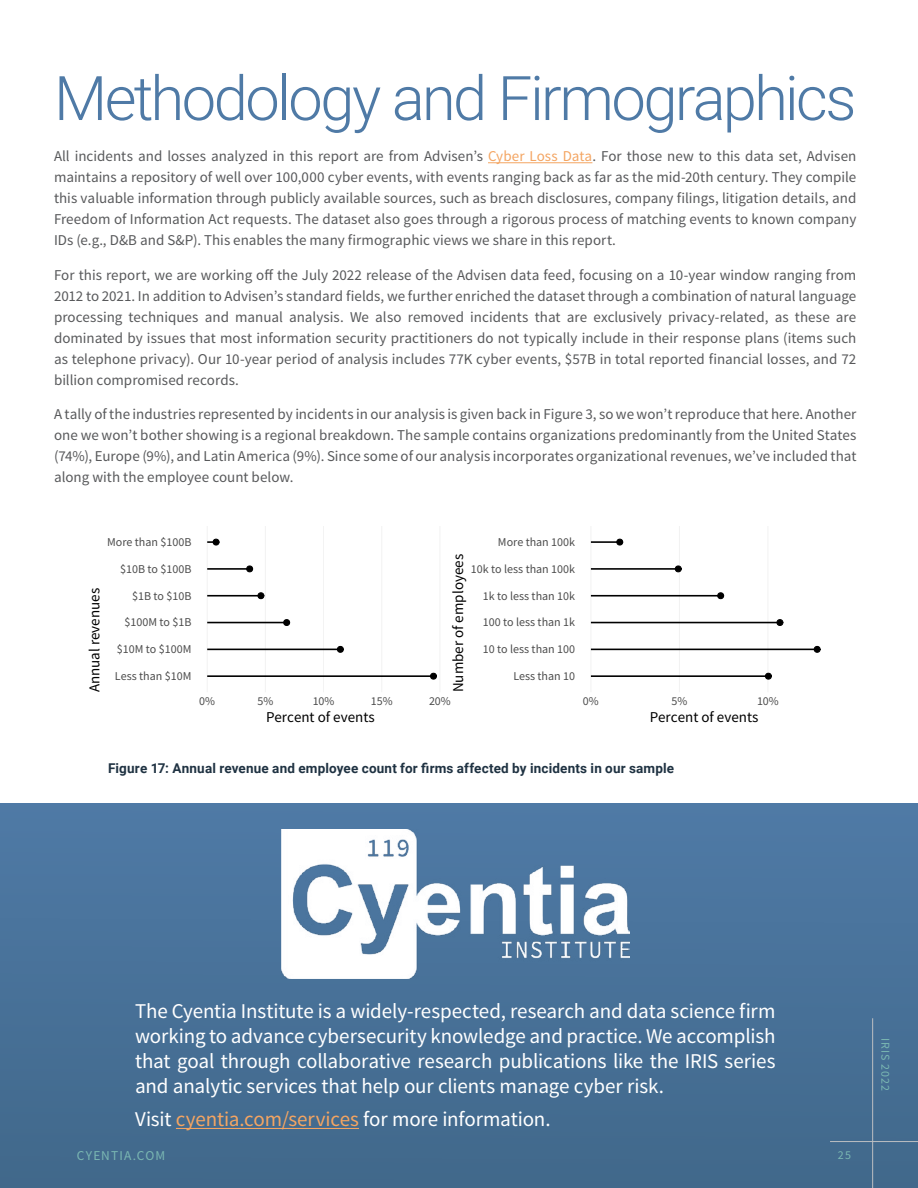
<style>
.page{position:relative;width:918px;height:1188px;background:#fff}
.page>*{position:absolute;margin:0;border:0;box-sizing:border-box;transform-origin:0 0}
.t1{font:300 61.5px "Roboto";letter-spacing:-.045em;color:#4f7aa6}
.Body_10_pt_-MAIN_WHI{font:21px/25.2px "Source Sans Pro";letter-spacing:-.005em;color:#fff;text-align:justify}
.Body_10pt_MAIN{font:15px/21px "Source Sans Pro";color:#58595b;text-align:justify}
.t2{font:15px "Source Sans Pro";color:#000}
.Figures{font:700 13.5px "Roboto";letter-spacing:.015em;color:#1f3242}
.t3{font:13.5px "Source Sans Pro";letter-spacing:.08em;color:#7ab7b2}
.t4{font:12px "Source Sans Pro";color:#4d4d4d}
.t5{font:12px "Source Sans Pro";letter-spacing:.08em;color:#7ab7b2}
.s1{color:#f4a562}
</style>
<div class="page">
<div style="left:0;top:803px;width:918px;height:385px;background:linear-gradient(to bottom,#4f7aa6,#40688a)"></div>
<hr style="left:872px;top:1018px;width:1px;height:170px;background:#bdbfc2">
<hr style="left:830px;top:1141px;width:88px;height:1px;background:#bdbfc2">
<hr style="left:488px;top:162px;width:104px;height:1px;background:#f4a562">
<hr style="left:176px;top:1128px;width:183px;height:1px;background:#f4a562">
<hr style="left:207px;top:526px;width:1px;height:166px;background:#f2f2f2">
<hr style="left:265px;top:526px;width:1px;height:166px;background:#f2f2f2">
<hr style="left:323px;top:526px;width:1px;height:166px;background:#f2f2f2">
<hr style="left:381px;top:526px;width:1px;height:166px;background:#f2f2f2">
<hr style="left:440px;top:526px;width:1px;height:166px;background:#f2f2f2">
<hr style="left:207px;top:675px;width:227px;height:2px;background:#000">
<hr style="left:207px;top:649px;width:133px;height:1px;background:#000">
<hr style="left:207px;top:622px;width:80px;height:1px;background:#000">
<hr style="left:207px;top:595px;width:54px;height:2px;background:#000">
<hr style="left:207px;top:568px;width:43px;height:2px;background:#000">
<svg style="left:430px;top:672px;width:7px;height:8px"></svg>
<svg style="left:336px;top:645px;width:8px;height:8px"></svg>
<svg style="left:283px;top:619px;width:8px;height:7px"></svg>
<svg style="left:257px;top:592px;width:8px;height:8px"></svg>
<svg style="left:246px;top:565px;width:8px;height:8px"></svg>
<svg style="left:207px;top:538px;width:13px;height:8px"></svg>
<hr style="left:591px;top:526px;width:1px;height:166px;background:#f2f2f2">
<hr style="left:679px;top:526px;width:1px;height:166px;background:#f2f2f2">
<hr style="left:768px;top:526px;width:1px;height:166px;background:#f2f2f2">
<hr style="left:591px;top:675px;width:177px;height:2px;background:#000">
<hr style="left:591px;top:649px;width:226px;height:1px;background:#000">
<hr style="left:591px;top:622px;width:189px;height:1px;background:#000">
<hr style="left:591px;top:595px;width:130px;height:2px;background:#000">
<hr style="left:591px;top:568px;width:87px;height:2px;background:#000">
<hr style="left:591px;top:541px;width:29px;height:2px;background:#000">
<svg style="left:764px;top:672px;width:8px;height:8px"></svg>
<svg style="left:813px;top:645px;width:8px;height:8px"></svg>
<svg style="left:776px;top:619px;width:8px;height:7px"></svg>
<svg style="left:717px;top:592px;width:8px;height:8px"></svg>
<svg style="left:674px;top:565px;width:8px;height:8px"></svg>
<svg style="left:616px;top:538px;width:8px;height:8px"></svg>
<img style="left:281px;top:830px;width:348px;height:149px">
<h2 class="t1" style="left:54px;top:55px;width:804px">Methodology and Firmographics</h2>
<p class="Body_10pt_MAIN" style="left:54px;top:146px;width:804px">All incidents and losses analyzed in this report are from Advisen’s <span class="s1">Cyber Loss Data</span>. For those new to this data set, Advisen maintains a repository of well over 100,000 cyber events, with events ranging back as far as the mid-20th century. They compile this valuable information through publicly available sources, such as breach disclosures, company filings, litigation details, and Freedom of Information Act requests. The dataset also goes through a rigorous process of matching events to known company IDs (e.g., D&amp;B and S&amp;P). This enables the many firmographic views we share in this report.</p>
<p class="Body_10pt_MAIN" style="left:54px;top:265px;width:804px">For this report, we are working off the July 2022 release of the Advisen data feed, focusing on a 10-year window ranging from 2012 to 2021. In addition to Advisen’s standard fields, we further enriched the dataset through a combination of natural language processing techniques and manual analysis. We also removed incidents that are exclusively privacy-related, as these are dominated by issues that most information security practitioners do not typically include in their response plans (items such as telephone privacy). Our 10-year period of analysis includes 77K cyber events, $57B in total reported financial losses, and 72 billion compromised records.</p>
<p class="Body_10pt_MAIN" style="left:54px;top:404px;width:804px">A tally of the industries represented by incidents in our analysis is given back in Figure 3, so we won’t reproduce that here. Another one we won’t bother showing is a regional breakdown. The sample contains organizations predominantly from the United States (74%), Europe (9%), and Latin America (9%). Since some of our analysis incorporates organizational revenues, we’ve included that along with the employee count below.</p>
<p class="t2" style="left:85px;top:692px;width:106px;rotate:-90deg">Annual revenues</p>
<p class="t4" style="left:107px;top:534px;width:86px">More than $100B</p>
<p class="t4" style="left:120px;top:561px;width:73px">$10B to $100B</p>
<p class="t4" style="left:132px;top:588px;width:61px">$1B to $10B</p>
<p class="t4" style="left:125px;top:615px;width:68px">$100M to $1B</p>
<p class="t4" style="left:117px;top:642px;width:76px">$10M to $100M</p>
<p class="t4" style="left:115px;top:668px;width:78px">Less than $10M</p>
<p class="t4" style="left:498px;top:534px;width:79px">More than 100k</p>
<p class="t2" style="left:449px;top:692px;width:140px;rotate:-90deg">Number of employees</p>
<p class="t4" style="left:471px;top:561px;width:106px">10k to less than 100k</p>
<p class="t4" style="left:483px;top:588px;width:94px">1k to less than 10k</p>
<p class="t4" style="left:483px;top:615px;width:94px">100 to less than 1k</p>
<p class="t4" style="left:483px;top:642px;width:94px">10 to less than 100</p>
<p class="t4" style="left:513px;top:668px;width:63px">Less than 10</p>
<p class="t4" style="left:199px;top:693px;width:17px">0%</p>
<p class="t4" style="left:257px;top:693px;width:17px">5%</p>
<p class="t4" style="left:313px;top:693px;width:23px">10%</p>
<p class="t4" style="left:371px;top:693px;width:23px">15%</p>
<p class="t4" style="left:429px;top:693px;width:23px">20%</p>
<p class="t2" style="left:266px;top:707px;width:110px">Percent of events</p>
<p class="t4" style="left:583px;top:693px;width:17px">0%</p>
<p class="t4" style="left:672px;top:693px;width:17px">5%</p>
<p class="t4" style="left:757px;top:693px;width:23px">10%</p>
<p class="t2" style="left:650px;top:707px;width:110px">Percent of events</p>
<p class="Figures" style="left:108px;top:759px;width:568px">Figure 17: Annual revenue and employee count for firms affected by incidents in our sample</p>
<p class="Body_10_pt_-MAIN_WHI" style="left:135px;top:999px;width:642px">The Cyentia Institute is a widely-respected, research and data science firm working to advance cybersecurity knowledge and practice. We accomplish that goal through collaborative research publications like the IRIS series and analytic services that help our clients manage cyber risk.</p>
<p class="Body_10_pt_-MAIN_WHI" style="left:135px;top:1107px;width:417px">Visit <span class="s1">cyentia.com/services</span> for more information.</p>
<h6 class="t3" style="left:77px;top:1147px;width:90px">CYENTIA.COM</h6>
<h6 class="t5" style="left:838px;top:1147px;width:15px">25</h6>
<h6 class="t5" style="left:893px;top:1038px;width:55px;rotate:90deg">IRIS 2022</h6>
</div>
